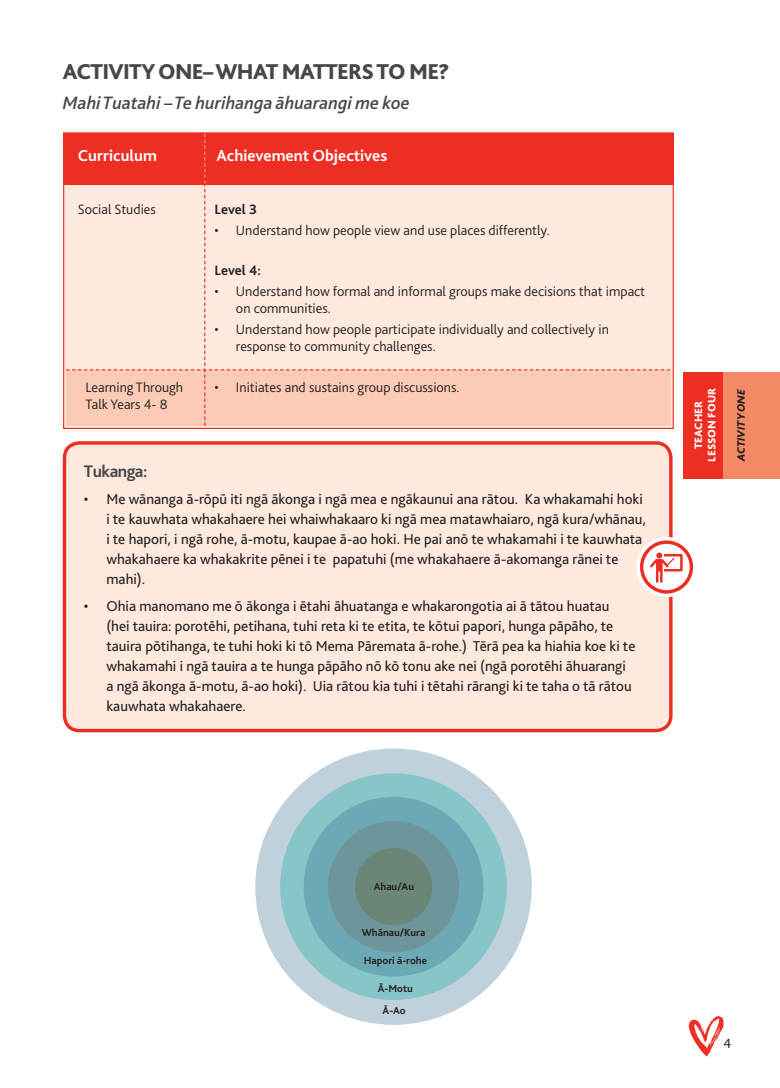
<style>
.page{position:relative;width:780px;height:1088px;background:#fff}
.page>*{position:absolute;margin:0;border:0;box-sizing:border-box;transform-origin:0 0}
.t1{font:800 22.5px "Bliss";letter-spacing:-.03em;color:#464748}
.t2{font:italic 500 18.75px "Bliss";color:#464748}
.t3{font:700 17.5px "Bliss";letter-spacing:-.03em;color:#464748}
.t4{font:700 16.62px "Bliss";color:#fff}
.t5{font:15px/20px "Bliss";color:#231f20}
.t6{font:15px "National";color:#231f20}
.t7{font:300 14.25px/17.1px "Bliss";color:#231f20}
.t8{font:700 14.25px "Bliss";color:#231f20}
.t9{font:800 11.25px/13.5px "Bliss";color:#fff;text-align:center}
.t10{font:italic 800 11.25px "Bliss";color:#231f20}
.t11{font:700 10.75px "Bliss";color:#231f20}
</style>
<div class="page">
<svg style="left:688px;top:1016px;width:35px;height:40px"></svg>
<div style="left:63px;top:132px;width:610px;height:297px;background:#fde9dd;border:1px solid #ee2e22"></div>
<div style="left:63px;top:133px;width:610px;height:52px;background:#ee2e22"></div>
<svg style="left:66px;top:134px;width:604px;height:292px"></svg>
<div style="left:255px;top:748px;width:276px;height:277px;background:#c1d1db;border-radius:50%"></div>
<div style="left:280px;top:773px;width:227px;height:227px;background:#87c6c8;border-radius:50%"></div>
<div style="left:303px;top:797px;width:180px;height:179px;background:#6da9b4;border-radius:50%"></div>
<div style="left:328px;top:821px;width:131px;height:131px;background:#6e9599;border-radius:50%"></div>
<div style="left:355px;top:848px;width:77px;height:77px;background:#6a8676;border-radius:50%"></div>
<div style="left:64px;top:443px;width:606px;height:287px;background:#fde9dd;border-radius:15px"></div>
<div style="left:63px;top:441px;width:609px;height:291px;border:3px solid #ee2e22;border-radius:15px"></div>
<div style="left:683px;top:372px;width:48px;height:107px;background:#ee2e22"></div>
<div style="left:722px;top:372px;width:57px;height:107px;background:#f58966"></div>
<svg style="left:636px;top:537px;width:60px;height:60px"></svg>
<svg style="left:641px;top:542px;width:50px;height:50px"></svg>
<div style="left:640px;top:540px;width:53px;height:54px;border:3px solid #ee2e22;border-radius:50%"></div>
<div style="left:658px;top:554px;width:24px;height:17px;border:2px solid #ee2e22"></div>
<svg style="left:647px;top:552px;width:28px;height:23px"></svg>
<hr style="left:656px;top:561px;width:2px;height:20px;background:#ee2e22">
<hr style="left:660px;top:561px;width:2px;height:20px;background:#ee2e22">
<div style="left:656px;top:561px;width:6px;height:10px;background:#ee2e22"></div>
<h3 class="t1" style="left:63px;top:58px;width:388px">ACTIVITY ONE– WHAT MATTERS TO ME?</h3>
<h3 class="t2" style="left:63px;top:91px;width:348px">Mahi Tuatahi – Te hurihanga āhuarangi me koe</h3>
<p class="t4" style="left:78px;top:145px;width:81px">Curriculum</p>
<p class="t4" style="left:217px;top:145px;width:172px">Achievement Objectives</p>
<p class="t7" style="left:78px;top:201px;width:80px">Social Studies</p>
<p class="t8" style="left:214px;top:200px;width:44px">Level 3</p>
<p class="t7" style="left:214px;top:221px;width:337px">• Understand how people view and use places differently.</p>
<p class="t8" style="left:214px;top:262px;width:48px">Level 4:</p>
<p class="t7" style="left:236px;top:283px;width:411px;text-indent:-21px">• Understand how formal and informal groups make decisions that impact on communities.</p>
<p class="t7" style="left:236px;top:320px;width:374px;text-indent:-21px">• Understand how people participate individually and collectively in response to community challenges.</p>
<p class="t7" style="left:85px;top:379px;width:99px">Learning Through<br>Talk Years 4- 8</p>
<p class="t7" style="left:214px;top:379px;width:246px">• Initiates and sustains group discussions.</p>
<p class="t3" style="left:84px;top:460px;width:65px">Tukanga:</p>
<p class="t5" style="left:106px;top:489px;width:541px;text-indent:-22px">• Me wānanga ā-rōpū iti ngā ākonga i ngā mea e ngākaunui ana rātou. Ka whakamahi hoki i te kauwhata whakahaere hei whaiwhakaaro ki ngā mea matawhaiaro, ngā kura/whānau, i te hapori, i ngā rohe, ā-motu, kaupae ā-ao hoki. He pai anō te whakamahi i te kauwhata whakahaere ka whakakrite pēnei i te papatuhi (me whakahaere ā-akomanga rānei te mahi).</p>
<p class="t5" style="left:106px;top:596px;width:530px;text-indent:-22px">• Ohia manomano me ō ākonga i ētahi āhuatanga e whakarongotia ai ā tātou huatau (hei tauira: porotēhi, petihana, tuhi reta ki te etita, te kōtui papori, hunga pāpāho, te tauira pōtihanga, te tuhi hoki ki tō Mema Pāremata ā-rohe.) Tērā pea ka hiahia koe ki te whakamahi i ngā tauira a te hunga pāpāho nō kō tonu ake nei (ngā porotēhi āhuarangi a ngā ākonga ā-motu, ā-ao hoki). Uia rātou kia tuhi i tētahi rārangi ki te taha o tā rātou kauwhata whakahaere.</p>
<p class="t9" style="left:691px;top:462px;width:75px;rotate:-90deg">TEACHER<br>LESSON FOUR</p>
<p class="t10" style="left:734px;top:461px;width:74px;rotate:-90deg">ACTIVITY ONE</p>
<p class="t11" style="left:374px;top:880px;width:42px">Ahau/Au</p>
<p class="t11" style="left:362px;top:926px;width:65px">Whānau/Kura</p>
<p class="t11" style="left:364px;top:954px;width:65px">Hapori ā-rohe</p>
<p class="t11" style="left:378px;top:982px;width:37px">Ā-Motu</p>
<p class="t11" style="left:382px;top:1004px;width:25px">Ā-Ao</p>
<p class="t6" style="left:723px;top:1032px;width:9px">4</p>
</div>
